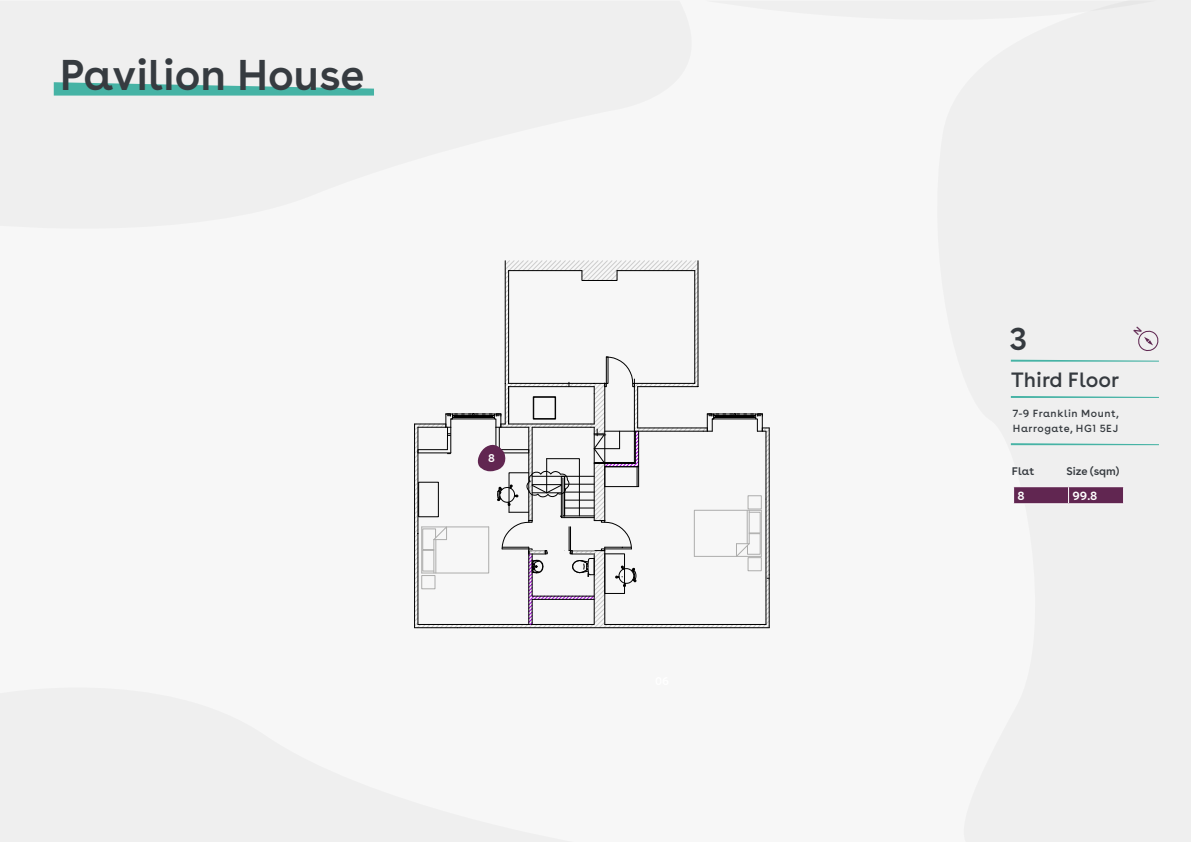
<style>
.page{position:relative;width:1191px;height:842px;background:#f7f7f7}
.page>*{position:absolute;margin:0;border:0;box-sizing:border-box;transform-origin:0 0}
.t1{font:600 43px "Buenos Aires";color:#353a3f}
.t2{font:600 32px "Buenos Aires";color:#353a3f}
.t3{font:22px "Buenos Aires";color:#353a3f}
.t4{font:600 12px "Buenos Aires";color:#fff}
.t5{font:600 11.4px "Buenos Aires";color:#fff}
.t6{font:11px/15.6px "Buenos Aires";letter-spacing:.05em;color:#353a3f}
.t7{font:600 11px "Buenos Aires";color:#353a3f}
</style>
<div class="page">
<svg style="left:504px;top:263px;width:194px;height:23px"></svg>
<svg style="left:414px;top:323px;width:284px;height:304px"></svg>
<hr style="left:414px;top:424px;width:1px;height:109px;background:#000">
<hr style="left:414px;top:533px;width:1px;height:95px;background:#000">
<hr style="left:508px;top:270px;width:74px;height:1px;background:#000">
<hr style="left:617px;top:270px;width:77px;height:1px;background:#000">
<hr style="left:604px;top:387px;width:1px;height:47px;background:#000">
<hr style="left:594px;top:393px;width:1px;height:31px;background:#000">
<hr style="left:634px;top:383px;width:60px;height:1px;background:#000">
<hr style="left:637px;top:386px;width:61px;height:1px;background:#000">
<hr style="left:508px;top:271px;width:1px;height:112px;background:#000">
<hr style="left:505px;top:261px;width:1px;height:122px;background:#000">
<hr style="left:505px;top:383px;width:1px;height:41px;background:#000">
<hr style="left:508px;top:387px;width:1px;height:37px;background:#000">
<hr style="left:694px;top:271px;width:1px;height:112px;background:#000">
<hr style="left:698px;top:261px;width:1px;height:126px;background:#000">
<hr style="left:414px;top:424px;width:32px;height:1px;background:#000">
<hr style="left:414px;top:627px;width:43px;height:1px;background:#000">
<hr style="left:508px;top:386px;width:86px;height:1px;background:#000">
<hr style="left:508px;top:383px;width:86px;height:1px;background:#000">
<hr style="left:634px;top:383px;width:1px;height:45px;background:#000">
<hr style="left:637px;top:387px;width:1px;height:41px;background:#000">
<div style="left:582px;top:270px;width:35px;height:11px;border:1px solid #000"></div>
<svg style="left:592px;top:357px;width:43px;height:36px"></svg>
<div style="left:533px;top:397px;width:23px;height:22px;border:1px solid #000"></div>
<svg style="left:53px;top:82px;width:322px;height:14px;fill:#46b3a5"></svg>
<svg style="left:1010px;top:0;width:149px;height:446px"></svg>
<svg style="left:1010px;top:1px;width:147px;height:20px"></svg>
<hr style="left:1013px;top:486px;width:55px;height:1px;background:#fff">
<hr style="left:1068px;top:486px;width:56px;height:1px;background:#fff">
<svg style="left:1013px;top:487px;width:111px;height:17px;background:#6d375f"></svg>
<svg style="left:417px;top:413px;width:353px;height:215px"></svg>
<svg style="left:1133px;top:326px;width:26px;height:27px"></svg>
<h1 class="t1" style="left:60px;top:38px;width:306px">Pavilion House</h1>
<p class="t5" style="left:488px;top:449px;width:8px">8</p>
<h2 class="t2" style="left:1009px;top:312px;width:19px">3</h2>
<h3 class="t3" style="left:1011px;top:366px;width:110px">Third Floor</h3>
<p class="t6" style="left:1012px;top:405px;width:108px">7-9 Franklin Mount,<br>Harrogate, HG1 5EJ</p>
<p class="t7" style="left:1012px;top:462px;width:24px">Flat</p>
<p class="t7" style="left:1066px;top:462px;width:54px">Size (sqm)</p>
<p class="t4" style="left:1017px;top:485px;width:9px">8</p>
<p class="t4" style="left:1072px;top:485px;width:26px">99.8</p>
</div>
